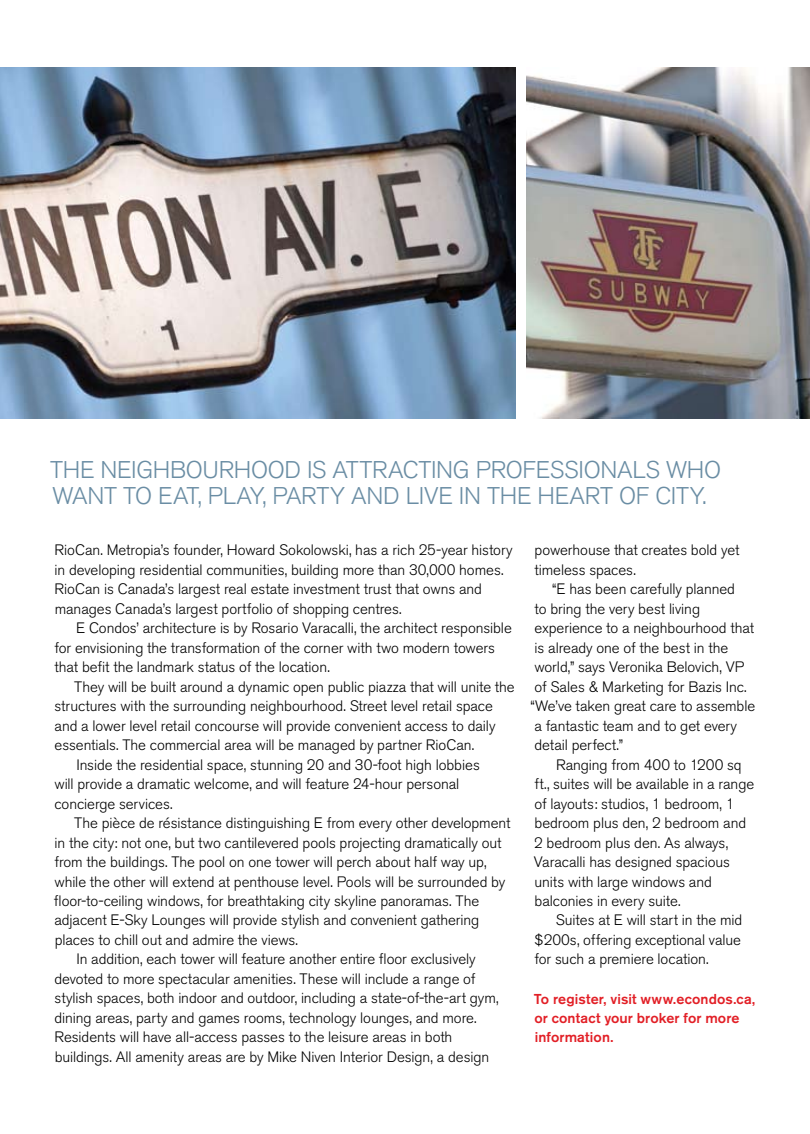
<style>
.page{position:relative;width:810px;height:1134px;background:#fff}
.page>*{position:absolute;margin:0;border:0;box-sizing:border-box;transform-origin:0 0}
.t1{font:300 24px "Akzidenz Grotesk BE";letter-spacing:-.01em;color:#6a8da4}
.t2{font:300 15px/19.5px "Akzidenz Grotesk BE";letter-spacing:-.005em;color:#000}
.t3{font:500 14.25px/19.5px "Akzidenz Grotesk BE";letter-spacing:.01em;color:#e21f26}
</style>
<div class="page">
<img style="left:0;top:68px;width:516px;height:350px">
<img style="left:527px;top:68px;width:283px;height:350px">
<h1 class="t1" style="left:50px;top:457px;width:66px">The neighb</h1>
<h1 class="t1" style="left:186px;top:457px;width:33px">ourh</h1>
<h1 class="t1" style="left:251px;top:457px;width:96px">ood is attracting</h1>
<h1 class="t1" style="left:476px;top:457px;width:60px">professi</h1>
<h1 class="t1" style="left:584px;top:457px;width:32px">onals</h1>
<h1 class="t1" style="left:666px;top:457px;width:57px">who</h1>
<h1 class="t1" style="left:53px;top:482px;width:36px">want</h1>
<h1 class="t1" style="left:123px;top:482px;width:100px">to eat, play</h1>
<h1 class="t1" style="left:263px;top:482px;width:26px">, party</h1>
<h1 class="t1" style="left:351px;top:482px;width:17px">and</h1>
<h1 class="t1" style="left:406px;top:482px;width:13px">live</h1>
<h1 class="t1" style="left:459px;top:482px;width:44px">in the</h1>
<h1 class="t1" style="left:538px;top:482px;width:16px">heart</h1>
<h1 class="t1" style="left:619px;top:482px;width:50px">of city</h1>
<h1 class="t1" style="left:702px;top:482px;width:6px">.</h1>
<p class="t2" style="left:55px;top:540px;width:460px">RioCan. Metropia’s founder, Howard Sokolowski, has a rich 25-year history in developing residential communities, building more than 30,000 homes.<br>RioCan is Canada’s largest real estate investment trust that owns and manages Canada’s largest portfolio of shopping centres.</p>
<p class="t2" style="left:54px;top:618px;width:459px;text-indent:22px">E Condos’ architecture is by Rosario Varacalli, the architect responsible for envisioning the transformation of the corner with two modern towers that befit the landmark status of the location.</p>
<p class="t2" style="left:74px;top:677px;width:442px">They will be built around a dynamic open public piazza that will unite the</p>
<p class="t2" style="left:54px;top:696px;width:440px">structures with the surrounding neighbourhood. Street level retail space</p>
<p class="t2" style="left:55px;top:716px;width:443px">and a lower level retail concourse will provide convenient access to daily</p>
<p class="t2" style="left:55px;top:735px;width:421px">essentials. The commercial area will be managed by partner RioCan.</p>
<p class="t2" style="left:76px;top:755px;width:405px">Inside the residential space, stunning 20 and 30-foot high lobbies</p>
<p class="t2" style="left:54px;top:774px;width:406px">will provide a dramatic welcome, and will feature 24-hour personal</p>
<p class="t2" style="left:55px;top:794px;width:120px">concierge services.</p>
<p class="t2" style="left:74px;top:813px;width:438px">The pièce de résistance distinguishing E from every other development</p>
<p class="t2" style="left:55px;top:833px;width:448px">in the city: not one, but two cantilevered pools projecting dramatically out</p>
<p class="t2" style="left:54px;top:852px;width:434px">from the buildings. The pool on one tower will perch about half way up,</p>
<p class="t2" style="left:54px;top:872px;width:453px">while the other will extend at penthouse level. Pools will be surrounded by</p>
<p class="t2" style="left:54px;top:891px;width:427px">floor-to-ceiling windows, for breathtaking city skyline panoramas. The</p>
<p class="t2" style="left:55px;top:911px;width:426px">adjacent E-Sky Lounges will provide stylish and convenient gathering</p>
<p class="t2" style="left:55px;top:930px;width:245px">places to chill out and admire the views.</p>
<p class="t2" style="left:76px;top:950px;width:401px">In addition, each tower will feature another entire floor exclusively</p>
<p class="t2" style="left:55px;top:969px;width:422px">devoted to more spectacular amenities. These will include a range of</p>
<p class="t2" style="left:54px;top:989px;width:446px">stylish spaces, both indoor and outdoor, including a state-of-the-art gym,</p>
<p class="t2" style="left:55px;top:1008px;width:424px">dining areas, party and games rooms, technology lounges, and more.</p>
<p class="t2" style="left:55px;top:1028px;width:399px">Residents will have all-access passes to the leisure areas in both</p>
<p class="t2" style="left:55px;top:1047px;width:436px">buildings. All amenity areas are by Mike Niven Interior Design, a design</p>
<p class="t2" style="left:535px;top:540px;width:206px">powerhouse that creates bold yet timeless spaces.</p>
<p class="t2" style="left:530px;top:579px;width:226px;text-indent:22px">“E has been carefully planned<br>to bring the very best living experience to a neighbourhood that is already one of the best in the world,” says Veronika Belovich, VP of Sales &amp; Marketing for Bazis Inc. “We’ve taken great care to assemble a fantastic team and to get every detail perfect.”</p>
<p class="t2" style="left:534px;top:755px;width:222px;text-indent:22px">Ranging from 400 to 1200 sq ft., suites will be available in a range of layouts: studios, 1 bedroom, 1 bedroom plus den, 2 bedroom and<br>2 bedroom plus den. As always,<br>Varacalli has designed spacious units with large windows and balconies in every suite.</p>
<p class="t2" style="left:534px;top:911px;width:210px;text-align:justify;text-indent:21px">Suites at E will start in the mid $200s, offering exceptional value for such a premiere location.</p>
<p class="t3" style="left:534px;top:989px;width:223px">To register, visit www.econdos.ca, or contact your broker for more information.</p>
</div>
